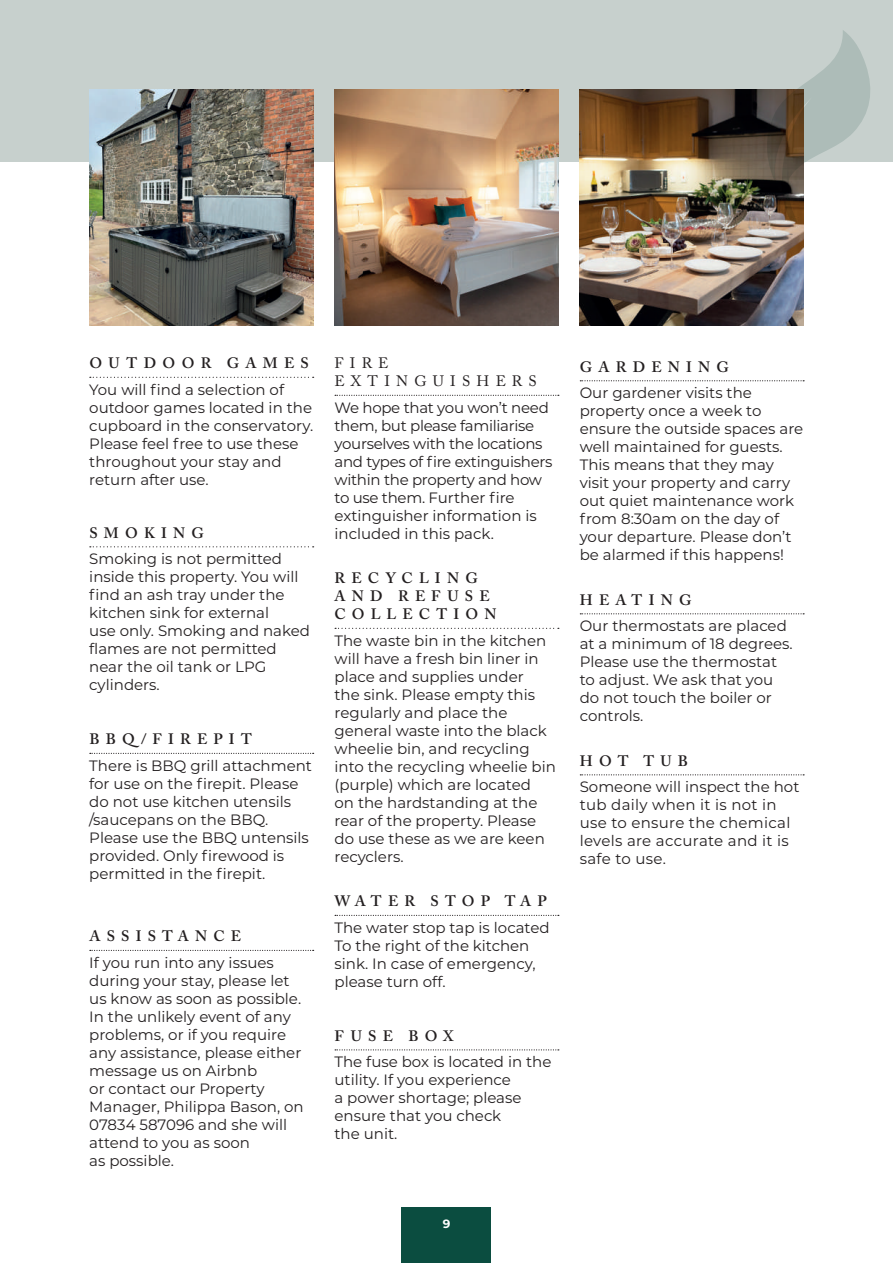
<style>
.page{position:relative;width:893px;height:1263px;background:#fff}
.page>*{position:absolute;margin:0;border:0;box-sizing:border-box;transform-origin:0 0}
.t1{font:15px/18px "Montserrat";color:#231f20}
.t2{font:15px/18px "Montserrat";letter-spacing:-.02em;color:#231f20}
.t3{font:600 15px/18px "Adobe Caslon Pro";letter-spacing:.415em;color:#231f20}
.t4{font:15px/18px "Montserrat";letter-spacing:.02em;color:#231f20}
.t5{font:15px/18px "Adobe Caslon Pro";letter-spacing:.415em;color:#231f20}
.t6{font:700 12px "Montserrat";color:#fff}
</style>
<div class="page">
<div style="left:0;top:0;width:893px;height:162px;background:#c7d0cd"></div>
<svg style="left:90px;top:377px;width:224px;height:1px"></svg>
<svg style="left:90px;top:546px;width:224px;height:1px"></svg>
<svg style="left:90px;top:753px;width:224px;height:1px"></svg>
<svg style="left:90px;top:950px;width:224px;height:1px"></svg>
<svg style="left:335px;top:395px;width:224px;height:1px"></svg>
<svg style="left:335px;top:628px;width:224px;height:1px"></svg>
<svg style="left:335px;top:915px;width:224px;height:1px"></svg>
<svg style="left:335px;top:1049px;width:224px;height:1px"></svg>
<svg style="left:580px;top:380px;width:224px;height:1px"></svg>
<svg style="left:580px;top:613px;width:224px;height:1px"></svg>
<svg style="left:580px;top:774px;width:224px;height:1px"></svg>
<img style="left:89px;top:89px;width:224px;height:236px">
<img style="left:334px;top:89px;width:224px;height:236px">
<img style="left:580px;top:89px;width:224px;height:236px">
<svg style="left:765px;top:30px;width:105px;height:192px"></svg>
<div style="left:402px;top:1208px;width:89px;height:55px;background:#0b4d40"></div>
<p class="t3" style="left:89px;top:354px;width:221px">OUTDOOR GAMES</p>
<p class="t1" style="left:89px;top:380px;width:225px">You will find a selection of outdoor games located in the cupboard in the conservatory.<br>Please feel free to use these throughout your stay and return after use.</p>
<p class="t3" style="left:89px;top:524px;width:116px">SMOKING</p>
<p class="t1" style="left:89px;top:549px;width:222px">Smoking is not permitted inside this property. You will find an ash tray under the kitchen sink for external<br>use only. Smoking and naked flames are not permitted near the oil tank or LPG cylinders.</p>
<p class="t3" style="left:89px;top:730px;width:164px">BBQ/FIREPIT</p>
<p class="t1" style="left:89px;top:756px;width:224px">There is BBQ grill attachment for use on the firepit. Please do not use kitchen utensils /saucepans on the BBQ.<br>Please use the BBQ untensils provided. Only firewood is permitted in the firepit.</p>
<p class="t3" style="left:89px;top:927px;width:153px">ASSISTANCE</p>
<p class="t1" style="left:89px;top:953px;width:216px">If you run into any issues during your stay, please let us know as soon as possible.<br>In the unlikely event of any problems, or if you require any assistance, please either message us on Airbnb<br>or contact our Property<br>Manager, Philippa Bason, on<br>07834 587096 and she will attend to you as soon<br>as possible.</p>
<p class="t5" style="left:335px;top:354px;width:203px">FIRE<br>EXTINGUISHERS</p>
<p class="t2" style="left:334px;top:398px;width:219px">We hope that you won’t need them, but please familiarise yourselves with the locations and types of fire extinguishers within the property and how to use them. Further fire extinguisher information is included in this pack.</p>
<p class="t3" style="left:335px;top:569px;width:164px">RECYCLING<br>AND REFUSE<br>COLLECTION</p>
<p class="t1" style="left:334px;top:631px;width:223px">The waste bin in the kitchen will have a fresh bin liner in place and supplies under<br>the sink. Please empty this regularly and place the general waste into the black wheelie bin, and recycling into the recycling wheelie bin (purple) which are located<br>on the hardstanding at the rear of the property. Please do use these as we are keen recyclers.</p>
<p class="t3" style="left:335px;top:892px;width:214px">WATER STOP TAP</p>
<p class="t1" style="left:334px;top:918px;width:217px">The water stop tap is located<br>To the right of the kitchen sink. In case of emergency, please turn off.</p>
<p class="t3" style="left:335px;top:1027px;width:121px">FUSE BOX</p>
<p class="t1" style="left:334px;top:1052px;width:218px">The fuse box is located in the utility. If you experience<br>a power shortage; please ensure that you check<br>the unit.</p>
<p class="t6" style="left:443px;top:1215px;width:9px">9</p>
<p class="t3" style="left:580px;top:358px;width:151px">GARDENING</p>
<p class="t1" style="left:580px;top:383px;width:225px">Our gardener visits the property once a week to ensure the outside spaces are well maintained for guests.<br>This means that they may visit your property and carry out quiet maintenance work from 8:30am on the day of your departure. Please don’t be alarmed if this happens!</p>
<p class="t3" style="left:580px;top:591px;width:113px">HEATING</p>
<p class="t1" style="left:580px;top:616px;width:214px">Our thermostats are placed at a minimum of 18 degrees.<br>Please use the thermostat to adjust. We ask that you do not touch the boiler or controls.</p>
<p class="t3" style="left:580px;top:752px;width:110px">HOT TUB</p>
<p class="t4" style="left:580px;top:777px;width:221px">Someone will inspect the hot tub daily when it is not in use to ensure the chemical levels are accurate and it is safe to use.</p>
</div>
